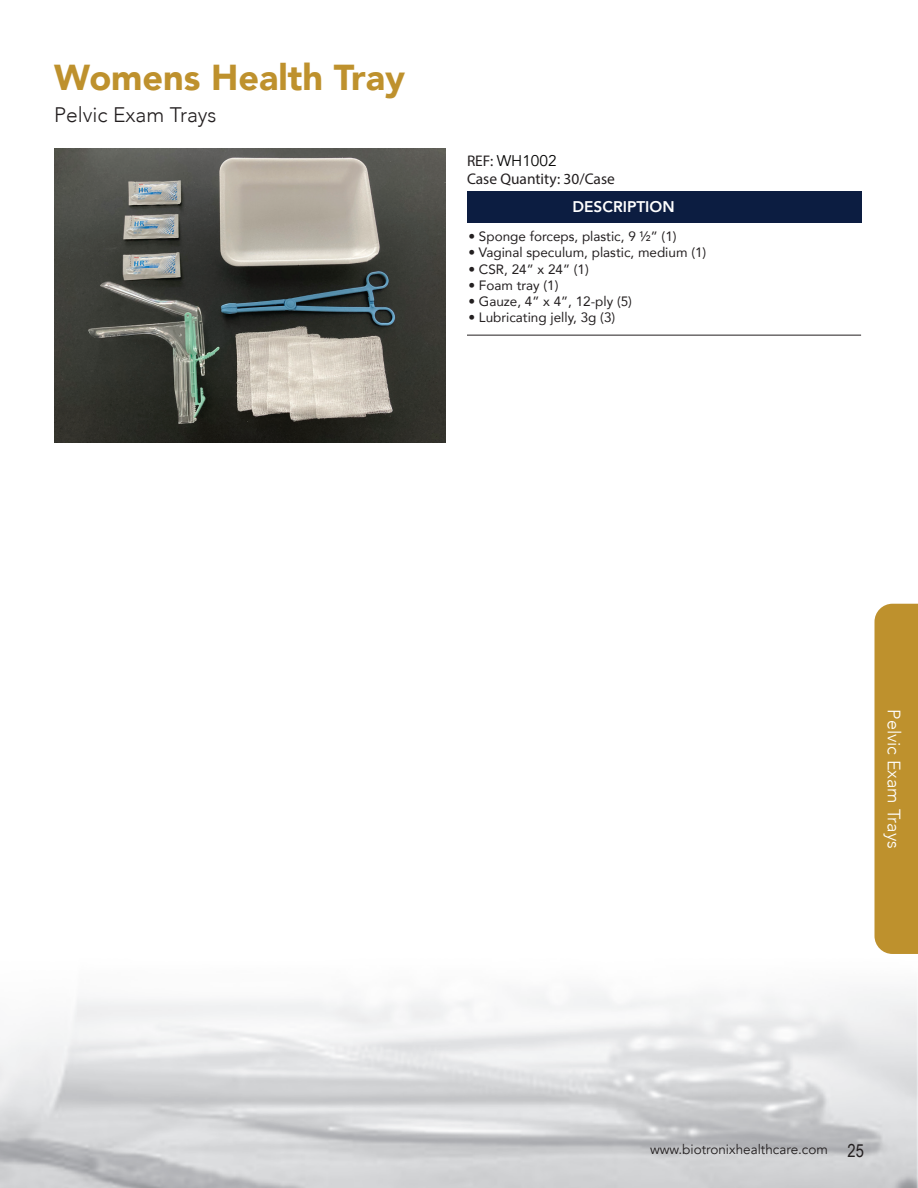
<style>
.page{position:relative;width:918px;height:1188px;background:#fff}
.page>*{position:absolute;margin:0;border:0;box-sizing:border-box;transform-origin:0 0}
.t1{font:900 36px "Avenir";color:#be912d}
.t2{font:300 21px "Avenir";color:#231f20}
.t3{font:300 18px "Avenir";color:#fff}
.t4{font:15.45px "Myriad Pro";color:#231f20}
.t5{font:800 15.45px "Avenir";color:#fff}
.t6{font:15.45px "Avenir";color:#050504}
.t7{font:13.5px "Avenir";color:#231f20}
.t8{font:13.5px "Avenir";color:#231f20}
.s1{font-family:"Myriad Pro";color:#231f20}
.s2{font-family:"Arial Narrow";font-size:18px}
</style>
<div class="page">
<img style="left:0;top:148px;width:918px;height:1040px">
<div style="left:875px;top:604px;width:43px;height:350px;background:#be912d"></div>
<img style="left:54px;top:148px;width:391px;height:294px">
<div style="left:467px;top:191px;width:394px;height:31px;background:#0c1d41"></div>
<hr style="left:467px;top:335px;width:394px;height:1px;background:#231f20">
<h1 class="t1" style="left:54px;top:47px;width:353px">Womens Health Tray</h1>
<h2 class="t2" style="left:54px;top:102px;width:164px">Pelvic Exam Trays</h2>
<p class="t6" style="left:467px;top:151px;width:91px"><span class="s1">REF:</span> WH1002</p>
<p class="t4" style="left:467px;top:170px;width:149px">Case Quantity: 30/Case</p>
<p class="t5" style="left:572px;top:194px;width:104px">DESCRIPTION</p>
<p class="t7" style="left:468px;top:226px;width:210px">• Sponge forceps, plastic, 9 ½” (1)</p>
<p class="t7" style="left:468px;top:242px;width:239px">• Vaginal speculum, plastic, medium (1)</p>
<p class="t7" style="left:468px;top:258px;width:122px">• CSR, 24” x 24” (1)</p>
<p class="t7" style="left:468px;top:274px;width:92px">• Foam tray (1)</p>
<p class="t7" style="left:468px;top:290px;width:165px">• Gauze, 4” x 4”, 12-ply (5)</p>
<p class="t7" style="left:468px;top:307px;width:148px">• Lubricating jelly, 3g (3)</p>
<h3 class="t3" style="left:905px;top:709px;width:141px;rotate:90deg">Pelvic Exam Trays</h3>
<p class="t8" style="left:650px;top:1141px;width:215px">www.biotronixhealthcare.com <span class="s2">25</span></p>
</div>
